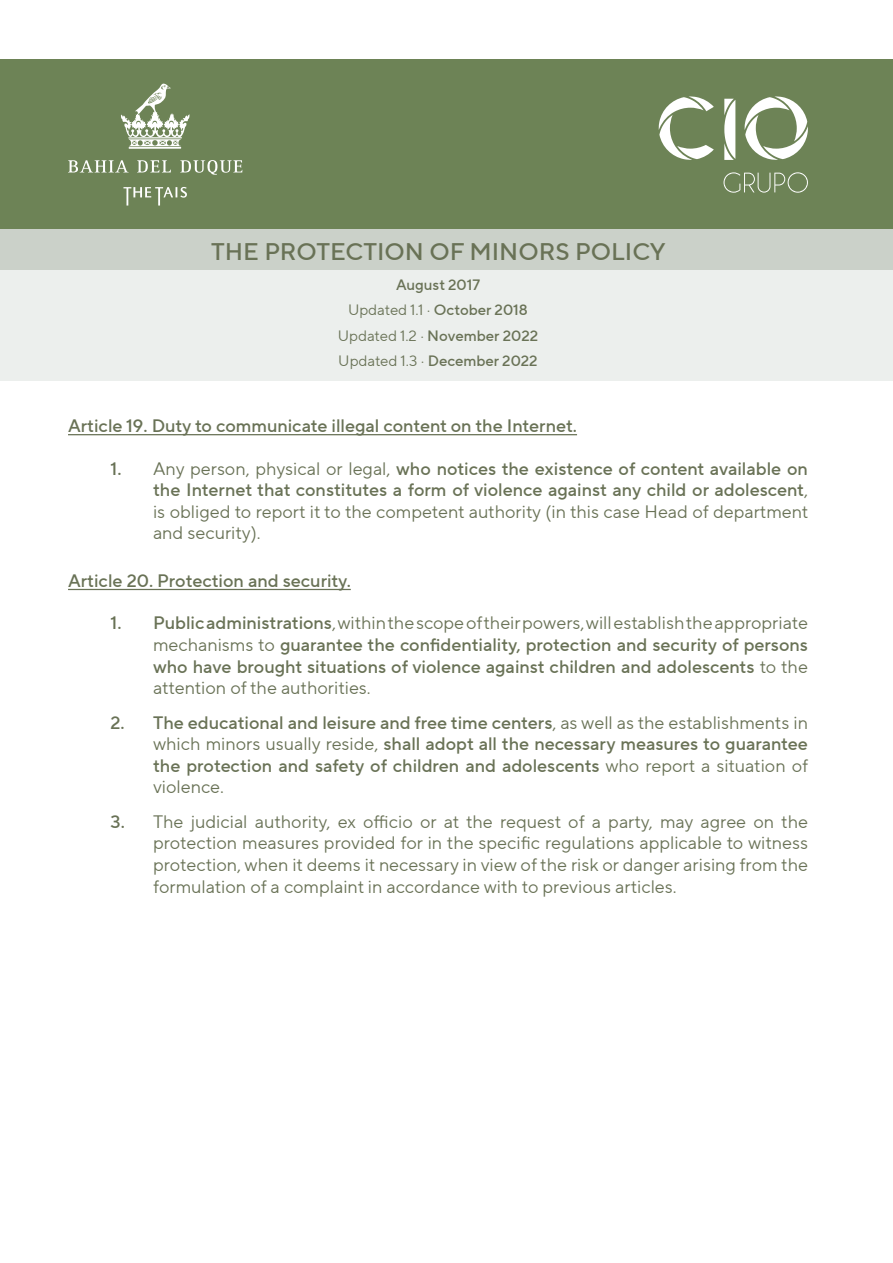
<style>
.page{position:relative;width:893px;height:1263px;background:#fff}
.page>*{position:absolute;margin:0;border:0;box-sizing:border-box;transform-origin:0 0}
.t1{font:500 24px "TT Norms Pro";color:#697256}
.t2{font:500 18px/21.6px "TT Norms Pro";color:#697256;text-align:justify}
.t3{font:18px/21.6px "TT Norms Pro";color:#697256;text-align:justify}
.t4{font:500 15px/25.5px "TT Norms Pro";color:#697256;text-align:center}
.s1{font-weight:400}
.s2{font-weight:500}
</style>
<div class="page">
<div style="left:0;top:60px;width:893px;height:170px;background:#6d8356"></div>
<div style="left:0;top:230px;width:893px;height:151px;background:#ecefed"></div>
<div style="left:0;top:230px;width:893px;height:40px;background:#cbd1c9"></div>
<svg style="left:121px;top:84px;width:69px;height:65px"></svg>
<svg style="left:68px;top:160px;width:60px;height:12px"></svg>
<svg style="left:137px;top:160px;width:34px;height:12px"></svg>
<svg style="left:180px;top:160px;width:62px;height:15px"></svg>
<svg style="left:123px;top:187px;width:64px;height:19px"></svg>
<svg style="left:723px;top:172px;width:85px;height:21px"></svg>
<svg style="left:745px;top:96px;width:63px;height:64px"></svg>
<svg style="left:724px;top:99px;width:11px;height:61px"></svg>
<svg style="left:659px;top:96px;width:55px;height:64px"></svg>
<hr style="left:68px;top:434px;width:509px;height:1px;background:#697256">
<hr style="left:68px;top:589px;width:283px;height:1px;background:#697256">
<h1 class="t1" style="left:211px;top:234px;width:456px">THE PROTECTION OF MINORS POLICY</h1>
<p class="t4" style="left:338px;top:272px;width:202px">August 2017<br><span class="s1">Updated 1.1 ·</span> October 2018<br><span class="s1">Updated 1.2 ·</span> November 2022<br><span class="s1">Updated 1.3 ·</span> December 2022</p>
<p class="t2" style="left:68px;top:415px;width:510px">Article 19. Duty to communicate illegal content on the Internet.</p>
<p class="t2" style="left:153px;top:457px;width:657px;text-indent:-43px">1. <span class="s1">Any person, physical or legal,</span> who notices the existence of content available on the Internet that constitutes a form of violence against any child or adolescent<span class="s1">, is obliged to report it to the competent authority (in this case Head of department and security).</span></p>
<p class="t2" style="left:68px;top:569px;width:284px">Article 20. Protection and security.</p>
<p class="t2" style="left:153px;top:612px;width:656px;text-indent:-43px">1. Public administrations<span class="s1">, within the scope of their powers, will establish the appropriate mechanisms to</span> guarantee the confidentiality, protection and security of persons who have brought situations of violence against children and adolescents <span class="s1">to the attention of the authorities.</span></p>
<p class="t2" style="left:153px;top:711px;width:657px;text-indent:-43px">2. The educational and leisure and free time centers<span class="s1">, as well as the establishments in which minors usually reside,</span> shall adopt all the necessary measures to guarantee the protection and safety of children and adolescents <span class="s1">who report a situation of violence.</span></p>
<p class="t3" style="left:153px;top:810px;width:656px;text-indent:-43px"><span class="s2">3.</span> The judicial authority, ex officio or at the request of a party, may agree on the protection measures provided for in the specific regulations applicable to witness protection, when it deems it necessary in view of the risk or danger arising from the formulation of a complaint in accordance with to previous articles.</p>
</div>
